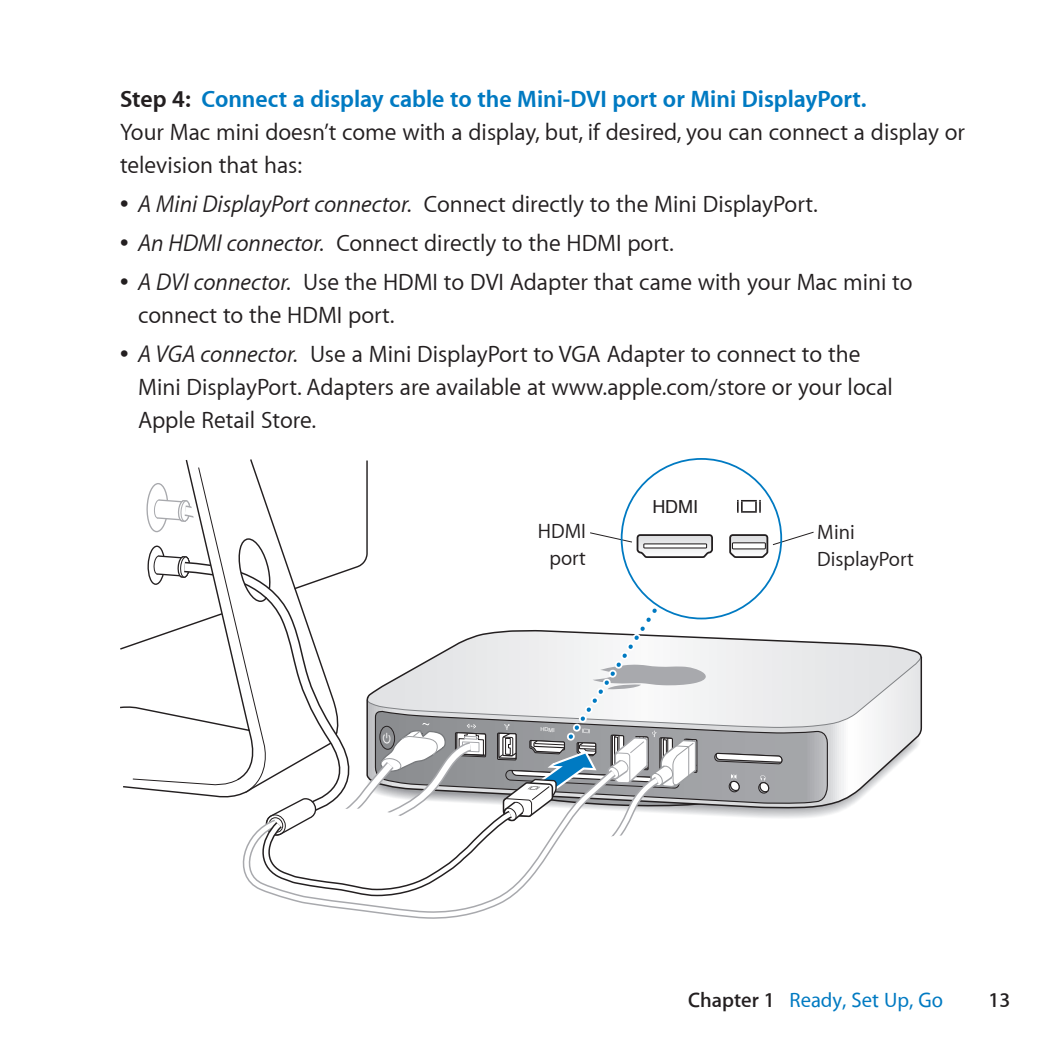
<style>
.page{position:relative;width:1063px;height:1063px;background:#fff}
.page>*{position:absolute;margin:0;border:0;box-sizing:border-box;transform-origin:0 0}
.t1{font:24px/39px "Myriad Set Text";color:#231f20}
.t2{font:700 24px "Myriad Set";color:#007ac2}
.t3{font:21px/27px "Myriad Set Text";color:#231f20;text-align:center}
.t4{font:500 21px "Myriad Set";color:#007ac2}
.t5{font:600 21px "Myriad Set";color:#231f20}
.t6{font:18px "Helvetica";color:#231f20}
.t7{font:5.7px "Helvetica";color:#fff}
.s1{color:#231f20}
.s2{font-family:"Apple Icon Four";font-size:27px}
.s3{font-style:italic}
.s4{font-weight:600;color:#231f20}
</style>
<div class="page">
<svg style="left:291px;top:900px;width:216px;height:19px"></svg>
<svg style="left:120px;top:458px;width:802px;height:442px"></svg>
<p class="t2" style="left:120px;top:84px;width:748px"><span class="s1">Step 4:</span> Connect a display cable to the Mini-DVI port or Mini DisplayPort.</p>
<p class="t1" style="left:120px;top:115px;width:847px;line-height:33px">Your Mac mini doesn’t come with a display, but, if desired, you can connect a display or television that has:</p>
<p class="t1" style="left:120px;top:184px;width:794px"><span class="s2">Â</span> <span class="s3">A Mini DisplayPort connector.</span> Connect directly to the Mini DisplayPort.<br><span class="s2">Â</span> <span class="s3">An HDMI connector.</span> Connect directly to the HDMI port.<br><span class="s2">Â</span> <span class="s3">A DVI connector.</span> Use the HDMI to DVI Adapter that came with your Mac mini to</p>
<p class="t1" style="left:120px;top:295px;width:742px;text-indent:18px">connect to the HDMI port.<br><span class="s2">Â</span> <span class="s3">A VGA connector.</span> Use a Mini DisplayPort to VGA Adapter to connect to the</p>
<p class="t1" style="left:138px;top:370px;width:756px;line-height:33px">Mini DisplayPort. Adapters are available at www.apple.com/store or your local<br>Apple Retail Store.</p>
<p class="t6" style="left:652px;top:493px;width:47px">HDMI</p>
<p class="t3" style="left:538px;top:517px;width:50px">HDMI port</p>
<p class="t3" style="left:817px;top:518px;width:98px;text-align:left">Mini<br>DisplayPort</p>
<p class="t7" style="left:541px;top:725px;width:16px;rotate:2deg">HDMI</p>
<p class="t4" style="left:688px;top:987px;width:256px"><span class="s4">Chapter 1</span> Ready, Set Up, Go</p>
<p class="t5" style="left:989px;top:987px;width:23px">13</p>
</div>
